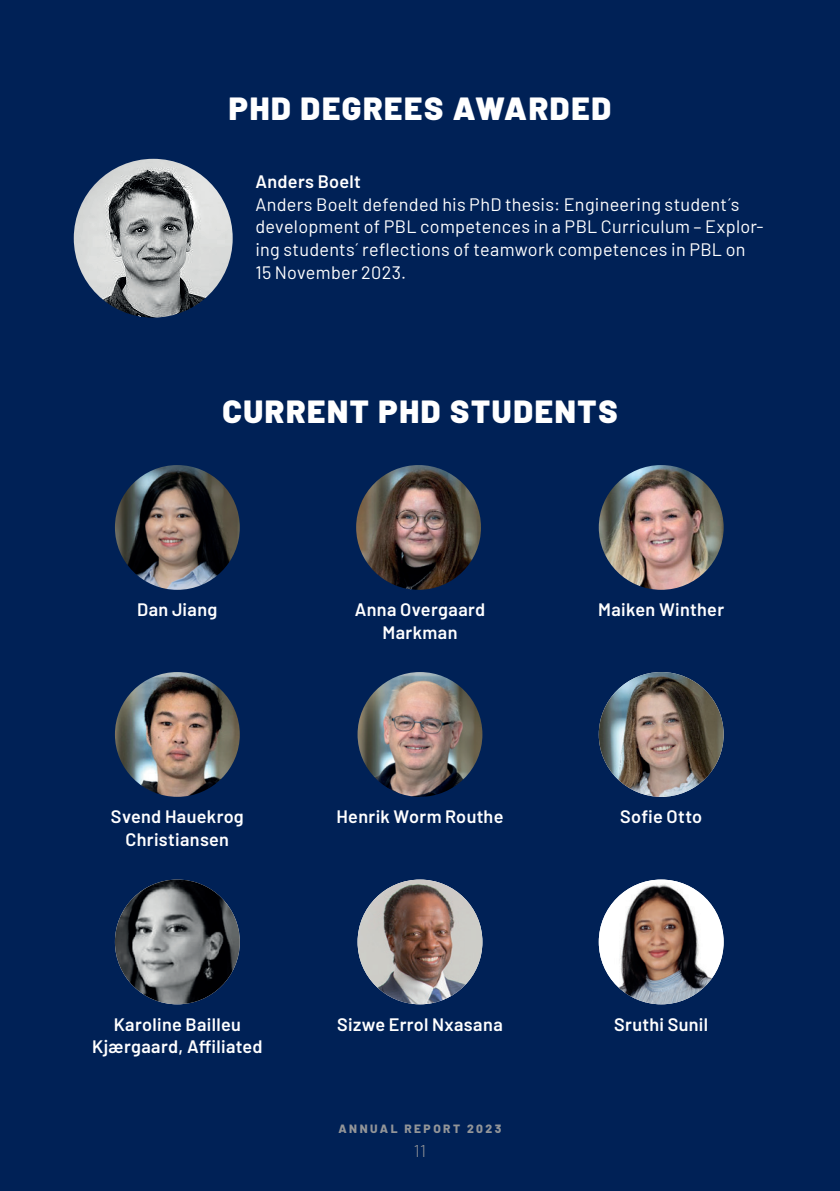
<style>
.page{position:relative;width:840px;height:1191px;background:#fff}
.page>*{position:absolute;margin:0;border:0;box-sizing:border-box;transform-origin:0 0}
.t1{font:900 32px "Barlow";letter-spacing:.05em;color:#fff}
.t2{font:18px/22.6px "Barlow";letter-spacing:.015em;color:#fff}
.t3{font:600 18px/22.6px "Barlow";letter-spacing:.02em;color:#fff;text-align:center}
.t4{font:300 17px "Barlow";color:#939598}
.t5{font:800 12px "Barlow";letter-spacing:.205em;color:#939598}
</style>
<div class="page">
<div style="left:0;top:0;width:839px;height:1191px;background:#002156"></div>
<img style="left:74px;top:159px;width:158px;height:158px;border-radius:79px">
<img style="left:598px;top:672px;width:125px;height:125px;border-radius:62px">
<img style="left:115px;top:672px;width:125px;height:125px;border-radius:62px">
<img style="left:598px;top:465px;width:125px;height:125px;border-radius:62px">
<img style="left:115px;top:465px;width:125px;height:125px;border-radius:62px">
<img style="left:357px;top:672px;width:125px;height:125px;border-radius:62px">
<img style="left:356px;top:465px;width:124px;height:125px;border-radius:62px">
<img style="left:115px;top:879px;width:125px;height:125px;border-radius:62px">
<img style="left:357px;top:879px;width:125px;height:125px;border-radius:62px">
<img style="left:598px;top:879px;width:125px;height:125px;border-radius:62px">
<h1 class="t1" style="left:229px;top:84px;width:383px">PHD DEGREES AWARDED</h1>
<p class="t3" style="left:255px;top:169px;width:107px">Anders Boelt</p>
<p class="t2" style="left:255px;top:192px;width:509px">Anders Boelt defended his PhD thesis: Engineering student´s development of PBL competences in a PBL Curriculum – Explor&shy;ing students´ reflections of teamwork competences in PBL on 15 November 2023.</p>
<h1 class="t1" style="left:222px;top:388px;width:396px">CURRENT PHD STUDENTS</h1>
<p class="t3" style="left:137px;top:597px;width:82px">Dan Jiang</p>
<p class="t3" style="left:354px;top:597px;width:132px">Anna Overgaard<br>Markman</p>
<p class="t3" style="left:598px;top:597px;width:127px">Maiken Winther</p>
<p class="t3" style="left:111px;top:804px;width:134px">Svend Hauekrog<br>Christiansen</p>
<p class="t3" style="left:620px;top:804px;width:83px">Sofie Otto</p>
<p class="t3" style="left:336px;top:804px;width:168px">Henrik Worm Routhe</p>
<p class="t3" style="left:92px;top:1011px;width:172px">Karoline Bailleu<br>Kjærgaard, Affiliated</p>
<p class="t3" style="left:337px;top:1011px;width:167px">Sizwe Errol Nxasana</p>
<p class="t3" style="left:614px;top:1011px;width:95px">Sruthi Sunil</p>
<p class="t5" style="left:338px;top:1119px;width:164px">ANNUAL REPORT 2023</p>
<p class="t4" style="left:413px;top:1138px;width:14px">11</p>
</div>
